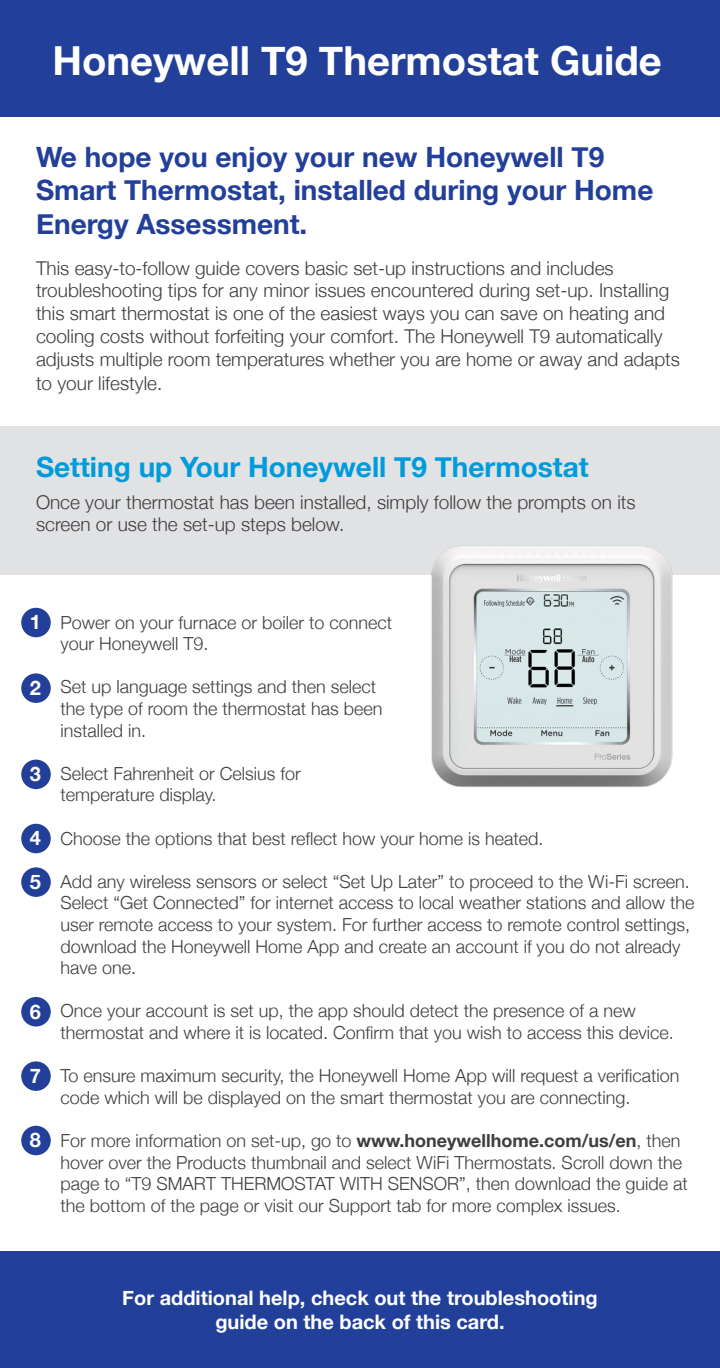
<style>
.page{position:relative;width:720px;height:1368px;background:#fff}
.page>*{position:absolute;margin:0;border:0;box-sizing:border-box;transform-origin:0 0}
.t1{font:700 40px "Helvetica Neue";color:#fff}
.t2{font:700 28px/33.6px "Helvetica Neue";color:#223f99}
.t3{font:700 28px "Helvetica Neue";color:#009bdb}
.t4{font:700 20px/24px "Helvetica Neue";color:#fff;text-align:center}
.t5{font:300 19px/23px "Helvetica Neue";color:#3e3e3f}
.t6{font:300 18px/21.6px "Helvetica Neue";color:#3e3e3f}
.s1{font-weight:700}
</style>
<div class="page">
<div style="left:0;top:426px;width:720px;height:149px;background:#e1e2e4"></div>
<div style="left:0;top:0;width:720px;height:117px;background:#223f99"></div>
<div style="left:21px;top:673px;width:30px;height:30px;background:#223f99;border-radius:50%"></div>
<div style="left:21px;top:760px;width:30px;height:29px;background:#223f99;border-radius:50%"></div>
<div style="left:21px;top:824px;width:30px;height:29px;background:#223f99;border-radius:50%"></div>
<div style="left:21px;top:997px;width:30px;height:30px;background:#223f99;border-radius:50%"></div>
<div style="left:21px;top:1061px;width:30px;height:30px;background:#223f99;border-radius:50%"></div>
<div style="left:21px;top:1126px;width:30px;height:29px;background:#223f99;border-radius:50%"></div>
<div style="left:21px;top:608px;width:30px;height:29px;background:#223f99;border-radius:50%"></div>
<div style="left:21px;top:867px;width:30px;height:30px;background:#223f99;border-radius:50%"></div>
<div style="left:0;top:1252px;width:720px;height:116px;background:#223f99"></div>
<img style="left:431px;top:546px;width:242px;height:241px">
<p class="t1" style="left:52px;top:29px;width:611px">Honeywell T9 Thermostat Guide</p>
<p class="t2" style="left:36px;top:140px;width:619px">We hope you enjoy your new Honeywell T9<br>Smart Thermostat, installed during your Home<br>Energy Assessment.</p>
<p class="t5" style="left:36px;top:255px;width:646px">This easy-to-follow guide covers basic set-up instructions and includes troubleshooting tips for any minor issues encountered during set-up. Installing this smart thermostat is one of the easiest ways you can save on heating and cooling costs without forfeiting your comfort. The Honeywell T9 automatically adjusts multiple room temperatures whether you are home or away and adapts to your lifestyle.</p>
<p class="t3" style="left:36px;top:445px;width:554px">Setting up Your Honeywell T9 Thermostat</p>
<p class="t5" style="left:36px;top:489px;width:601px">Once your thermostat has been installed, simply follow the prompts on its screen or use the set-up steps below.</p>
<p class="t4" style="left:30px;top:611px;width:13px">1</p>
<p class="t4" style="left:30px;top:676px;width:13px">2</p>
<p class="t4" style="left:30px;top:762px;width:13px">3</p>
<p class="t4" style="left:30px;top:827px;width:13px">4</p>
<p class="t4" style="left:30px;top:870px;width:13px">5</p>
<p class="t4" style="left:30px;top:1000px;width:13px">6</p>
<p class="t4" style="left:30px;top:1064px;width:13px">7</p>
<p class="t4" style="left:30px;top:1129px;width:13px">8</p>
<p class="t6" style="left:60px;top:610px;width:333px">Power on your furnace or boiler to connect your Honeywell T9.</p>
<p class="t6" style="left:60px;top:675px;width:324px">Set up language settings and then select the type of room the thermostat has been installed in.</p>
<p class="t6" style="left:60px;top:761px;width:242px">Select Fahrenheit or Celsius for temperature display.</p>
<p class="t6" style="left:60px;top:826px;width:485px">Choose the options that best reflect how your home is heated.</p>
<p class="t6" style="left:60px;top:869px;width:636px">Add any wireless sensors or select “Set Up Later” to proceed to the Wi-Fi screen.<br>Select “Get Connected” for internet access to local weather stations and allow the user remote access to your system. For further access to remote control settings, download the Honeywell Home App and create an account if you do not already have one.</p>
<p class="t6" style="left:60px;top:999px;width:615px">Once your account is set up, the app should detect the presence of a new thermostat and where it is located. Confirm that you wish to access this device.</p>
<p class="t6" style="left:60px;top:1064px;width:621px">To ensure maximum security, the Honeywell Home App will request a verification code which will be displayed on the smart thermostat you are connecting.</p>
<p class="t6" style="left:60px;top:1128px;width:629px">For more information on set-up, go to <span class="s1">www.honeywellhome.com/us/en</span>, then hover over the Products thumbnail and select WiFi Thermostats. Scroll down the page to “T9 SMART THERMOSTAT WITH SENSOR”, then download the guide at the bottom of the page or visit our Support tab for more complex issues.</p>
<p class="t4" style="left:122px;top:1286px;width:477px">For additional help, check out the troubleshooting guide on the back of this card.</p>
</div>
